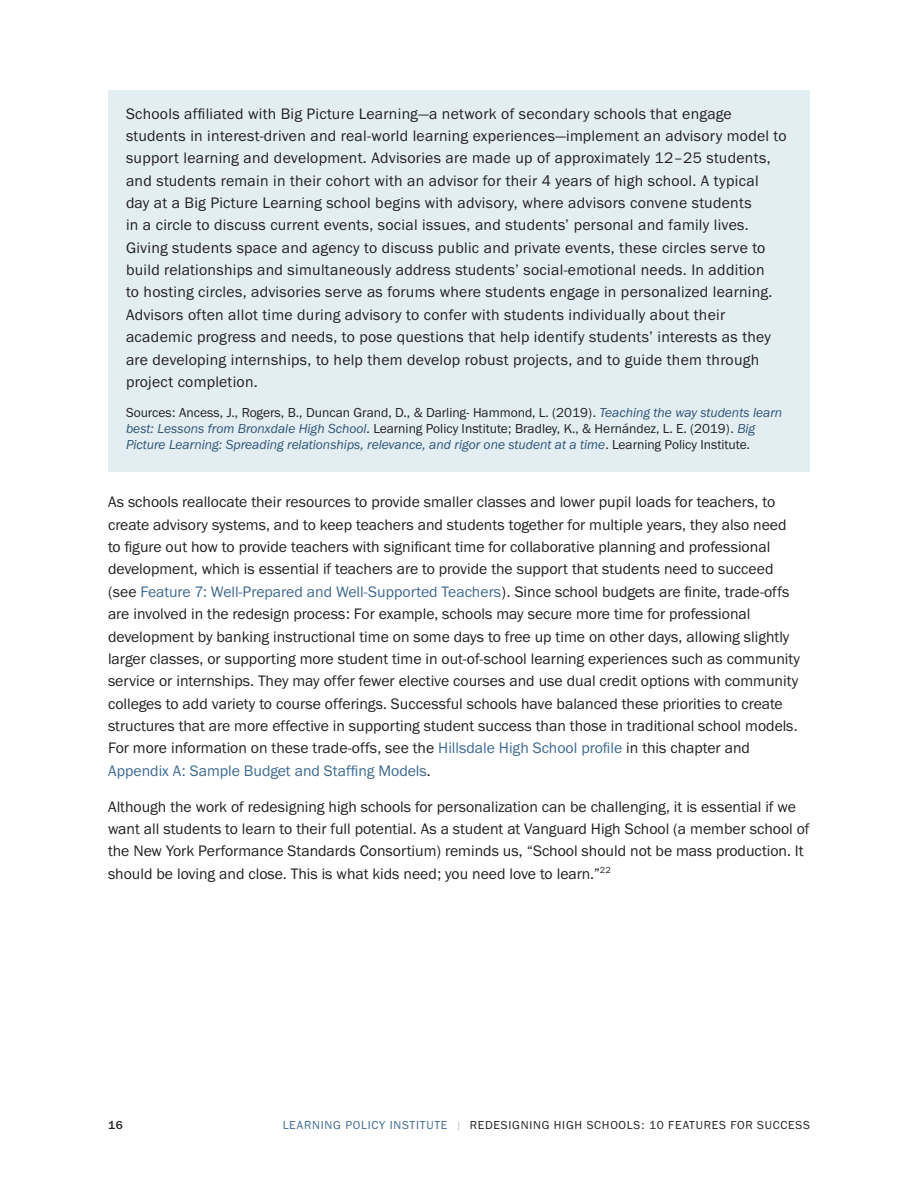
<style>
.page{position:relative;width:918px;height:1188px;background:#fff}
.page>*{position:absolute;margin:0;border:0;box-sizing:border-box;transform-origin:0 0}
.Text{font:15.75px/22.4px "Franklin Gothic URW Boo";color:#231f20}
.Blue_Shaded_Text{font:15.75px/22.4px "Franklin Gothic URW Boo";letter-spacing:.02em;color:#231f20}
.Blue_Shaded_Note___Source{font:13.5px/16.2px "Franklin Gothic URW Boo";color:#231f20}
.t1{font:12px "Franklin Gothic URW Boo";letter-spacing:.06em;color:#3e6a91}
.t2{font:12px "Franklin Gothic URW Boo";letter-spacing:.06em;color:#231f20}
.t3{font:500 12px "Franklin Gothic URW";color:#231f20}
.s1{font-family:"Franklin Gothic URW Boo Ita";color:#2f5375}
.s2{color:#3e6a91}
.s3{color:#cbcbcb}
.s4{color:#231f20}
</style>
<div class="page">
<div style="left:108px;top:90px;width:702px;height:316px;background:#e2eef2"></div>
<div style="left:108px;top:390px;width:702px;height:81px;background:#e2eef2"></div>
<p class="Blue_Shaded_Text" style="left:126px;top:102px;width:662px">Schools affiliated with Big Picture Learning—a network of secondary schools that engage students in interest-driven and real-world learning experiences—implement an advisory model to support learning and development. Advisories are made up of approximately 12–25 students, and students remain in their cohort with an advisor for their 4 years of high school. A typical<br>day at a Big Picture Learning school begins with advisory, where advisors convene students<br>in a circle to discuss current events, social issues, and students’ personal and family lives.<br>Giving students space and agency to discuss public and private events, these circles serve to build relationships and simultaneously address students’ social-emotional needs. In addition<br>to hosting circles, advisories serve as forums where students engage in personalized learning.<br>Advisors often allot time during advisory to confer with students individually about their academic progress and needs, to pose questions that help identify students’ interests as they are developing internships, to help them develop robust projects, and to guide them through project completion.</p>
<p class="Blue_Shaded_Note___Source" style="left:126px;top:404px;width:658px">Sources: Ancess, J., Rogers, B., Duncan Grand, D., &amp; Darling- Hammond, L. (2019). <span class="s1">Teaching the way students learn best: Lessons from Bronxdale High School</span>. Learning Policy Institute; Bradley, K., &amp; Hernández, L. E. (2019). <span class="s1">Big<br>Picture Learning: Spreading relationships, relevance, and rigor one student at a time</span>. Learning Policy Institute.</p>
<p class="Text" style="left:108px;top:491px;width:694px">As schools reallocate their resources to provide smaller classes and lower pupil loads for teachers, to create advisory systems, and to keep teachers and students together for multiple years, they also need to figure out how to provide teachers with significant time for collaborative planning and professional development, which is essential if teachers are to provide the support that students need to succeed (see <span class="s2">Feature 7: Well-Prepared and Well-Supported Teachers</span>). Since school budgets are finite, trade-offs are involved in the redesign process: For example, schools may secure more time for professional development by banking instructional time on some days to free up time on other days, allowing slightly larger classes, or supporting more student time in out-of-school learning experiences such as community service or internships. They may offer fewer elective courses and use dual credit options with community colleges to add variety to course offerings. Successful schools have balanced these priorities to create structures that are more effective in supporting student success than those in traditional school models.<br>For more information on these trade-offs, see the <span class="s2">Hillsdale High School profile</span> in this chapter and <span class="s2">Appendix A: Sample Budget and Staffing Models</span>.</p>
<p class="Text" style="left:108px;top:795px;width:703px">Although the work of redesigning high schools for personalization can be challenging, it is essential if we want all students to learn to their full potential. As a student at Vanguard High School (a member school of the New York Performance Standards Consortium) reminds us, “School should not be mass production. It should be loving and close. This is what kids need; you need love to learn.”<sup>22</sup></p>
<p class="t3" style="left:108px;top:1118px;width:16px">16</p>
<p class="t1" style="left:283px;top:1118px;width:219px">LEARNING POLICY INSTITUTE <span class="s3">|</span> <span class="s4">Redesigning</span></p>
<p class="t2" style="left:554px;top:1118px;width:16px">High</p>
<p class="t2" style="left:587px;top:1118px;width:17px">Schools</p>
<p class="t2" style="left:642px;top:1118px;width:42px">: 10 Features</p>
<p class="t2" style="left:730px;top:1118px;width:8px">for</p>
<p class="t2" style="left:757px;top:1118px;width:16px">Success</p>
</div>
